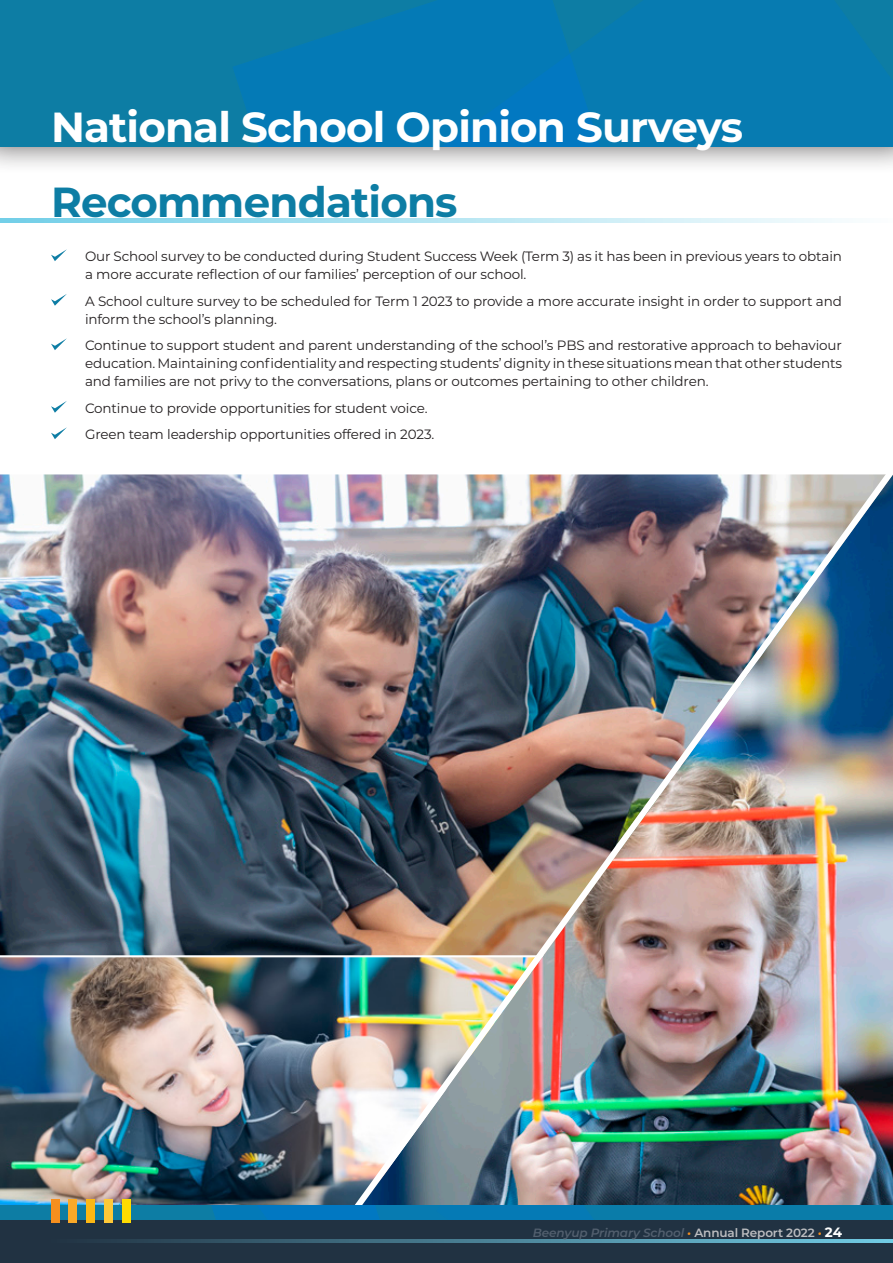
<style>
.page{position:relative;width:893px;height:1263px;background:#fff}
.page>*{position:absolute;margin:0;border:0;box-sizing:border-box;transform-origin:0 0}
.t1{font:700 42px "Montserrat";letter-spacing:-.02em;color:#fff}
.t2{font:700 42px "Montserrat";letter-spacing:-.02em;color:#0d7da4}
.t3{font:13.5px/18px "Montserrat";letter-spacing:-.01em;color:#231f20}
.t4{font:italic 600 12px "Montserrat";letter-spacing:-.01em;color:#525f6e}
.s1{color:#f68f1e}
.s2{font-style:normal;color:#bcbdc0}
.s3{font-weight:700;font-style:normal;font-size:13.5px;color:#fff}
</style>
<div class="page">
<svg style="left:0;top:218px;width:842px;height:4px;background:#b2e4f2"></svg>
<svg style="left:51px;top:249px;width:16px;height:12px"></svg>
<svg style="left:51px;top:294px;width:16px;height:12px"></svg>
<svg style="left:51px;top:338px;width:16px;height:12px"></svg>
<svg style="left:51px;top:401px;width:16px;height:12px"></svg>
<svg style="left:51px;top:427px;width:16px;height:12px"></svg>
<div style="left:0;top:0;width:893px;height:174px;background:#231f20;opacity:.75"></div>
<div style="left:0;top:0;width:893px;height:146px;background:#0d7da4"></div>
<div style="left:744px;top:0;width:60px;height:146px;background:#077bb1"></div>
<svg style="left:233px;top:0;width:511px;height:146px;fill:#047ab6"></svg>
<svg style="left:804px;top:0;width:89px;height:146px"></svg>
<img style="left:0;top:958px;width:188px;height:248px">
<img style="left:0;top:474px;width:188px;height:484px">
<img style="left:188px;top:474px;width:705px;height:732px">
<div style="left:0;top:1206px;width:893px;height:57px;background:#0d7da4"></div>
<svg style="left:212px;top:1206px;width:382px;height:14px"></svg>
<div style="left:0;top:1220px;width:893px;height:43px;background:#213242"></div>
<hr style="left:51px;top:1239px;width:842px;height:3px;background:#73cfe8">
<div style="left:51px;top:1199px;width:8px;height:24px;background:#f68f1e"></div>
<div style="left:69px;top:1199px;width:8px;height:24px;background:#faa928"></div>
<div style="left:87px;top:1199px;width:8px;height:24px;background:#fcb814"></div>
<div style="left:104px;top:1199px;width:9px;height:24px;background:#ffc938"></div>
<div style="left:122px;top:1199px;width:8px;height:24px;background:#ffdc01"></div>
<p class="t1" style="left:51px;top:97px;width:693px">National School Opinion Surveys</p>
<p class="t2" style="left:51px;top:171px;width:408px">Recommendations</p>
<p class="t3" style="left:85px;top:247px;width:758px">Our School survey to be conducted during Student Success Week (Term 3) as it has been in previous years to obtain a more accurate reflection of our families’ perception of our school.</p>
<p class="t3" style="left:85px;top:291px;width:758px">A School culture survey to be scheduled for Term 1 2023 to provide a more accurate insight in order to support and inform the school’s planning.</p>
<p class="t3" style="left:85px;top:336px;width:758px;text-align:justify">Continue to support student and parent understanding of the school’s PBS and restorative approach to behaviour education. Maintaining confidentiality and respecting students’ dignity in these situations mean that other students and families are not privy to the conversations, plans or outcomes pertaining to other children.</p>
<p class="t3" style="left:85px;top:398px;width:344px">Continue to provide opportunities for student voice.</p>
<p class="t3" style="left:85px;top:425px;width:351px">Green team leadership opportunities offered in 2023.</p>
<p class="t4" style="left:533px;top:1224px;width:310px">Beenyup Primary School <span class="s1">•</span> <span class="s2">Annual Report 2022</span> <span class="s1">•</span> <span class="s3">24</span></p>
</div>
